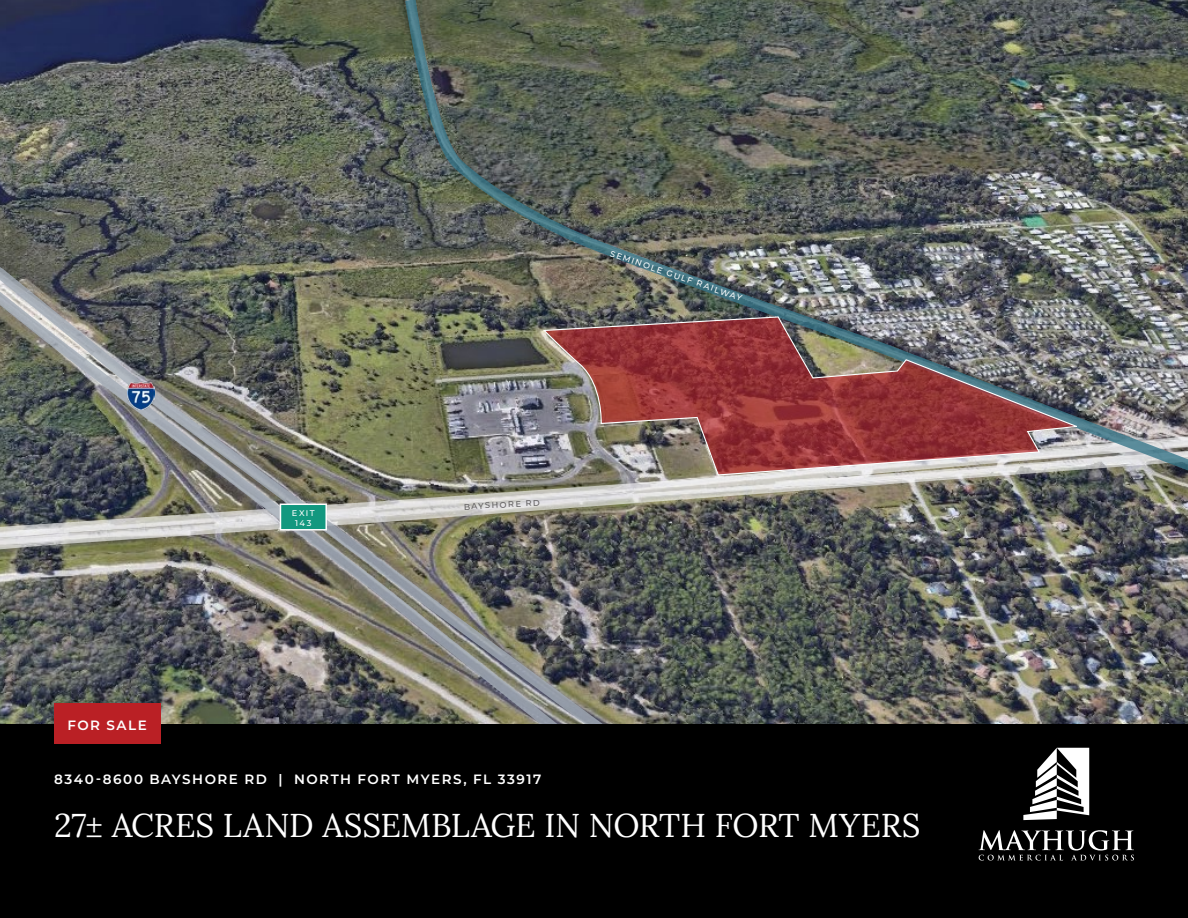
<style>
.page{position:relative;width:1188px;height:918px;background:#fff}
.page>*{position:absolute;margin:0;border:0;box-sizing:border-box;transform-origin:0 0}
.t1{font:33px "Lora";letter-spacing:-.005em;color:#fff}
.t2{font:600 13.5px "Montserrat";letter-spacing:.11em;color:#fff}
.t3{font:500 8.25px/10.5px "Montserrat";letter-spacing:.17em;color:#fff;text-align:center}
.t4{font:500 8.25px "Montserrat";color:#5f5d5e}
</style>
<div class="page">
<img style="left:0;top:0;width:1188px;height:725px">
<img style="left:627px;top:473px;width:561px;height:80px">
<img style="left:0;top:138px;width:627px;height:587px">
<div style="left:0;top:725px;width:1188px;height:193px;background:#000"></div>
<div style="left:54px;top:704px;width:106px;height:40px;background:#ba2025"></div>
<svg style="left:979px;top:830px;width:155px;height:31px"></svg>
<svg style="left:1023px;top:748px;width:66px;height:72px"></svg>
<img style="left:127px;top:382px;width:28px;height:28px">
<img style="left:400px;top:0;width:788px;height:473px">
<img style="left:543px;top:316px;width:538px;height:160px">
<div style="left:280px;top:504px;width:46px;height:26px;background:#12987f"></div>
<div style="left:280px;top:504px;width:47px;height:27px;border:2px solid #fff"></div>
<p class="t2" style="left:68px;top:716px;width:81px">FOR SALE</p>
<p class="t3" style="left:292px;top:507px;width:24px">EXIT<br>143</p>
<p class="t3" style="left:612px;top:248px;width:140px;rotate:19deg">SEMINOLE GULF RAILWAY</p>
<p class="t4" style="left:464px;top:501px;width:78px;rotate:-3deg">BAYSHORE RD</p>
<p class="t2" style="left:54px;top:769px;width:489px">8340-8600 BAYSHORE RD | NORTH FORT MYERS, FL 33917</p>
<h1 class="t1" style="left:54px;top:800px;width:868px">27± ACRES LAND ASSEMBLAGE IN NORTH FORT MYERS</h1>
</div>
